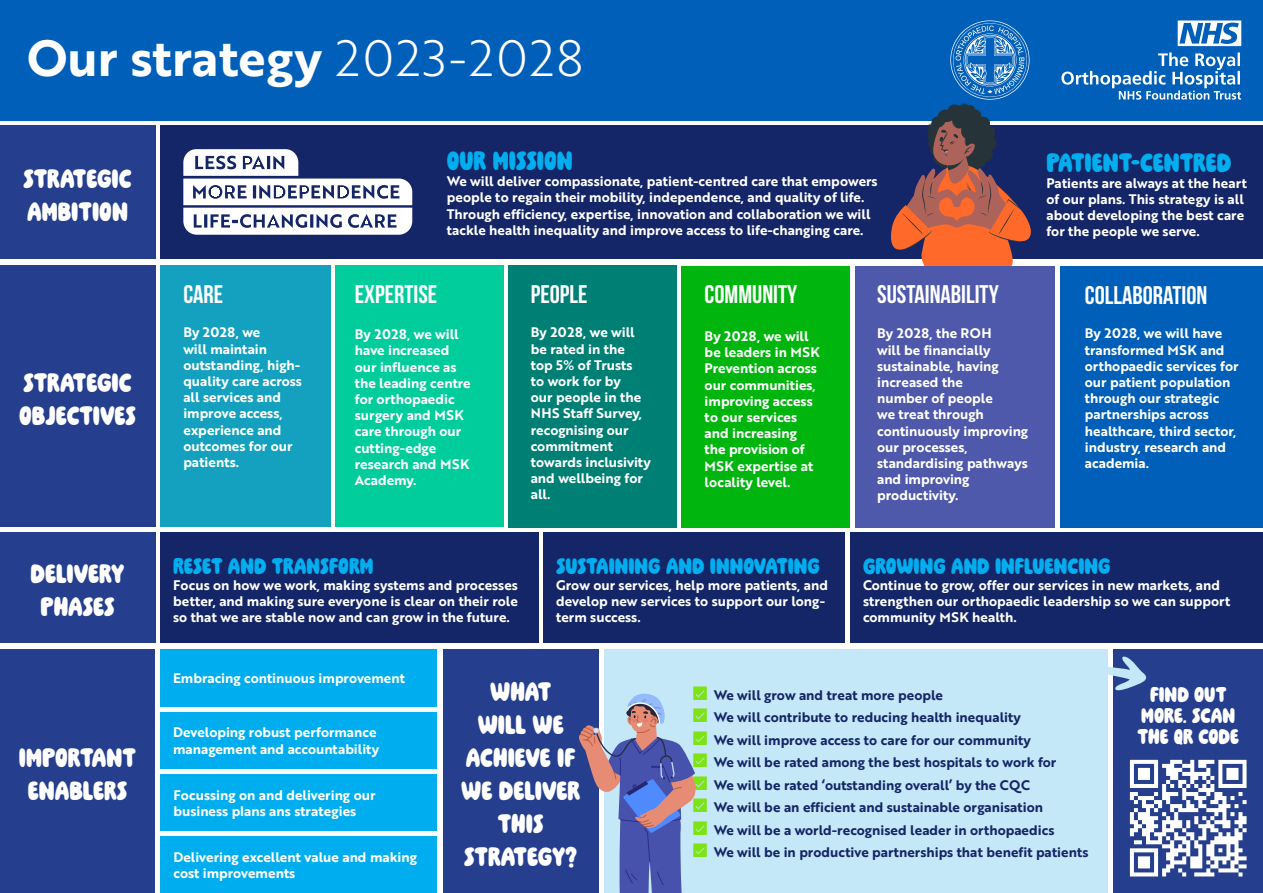
<style>
.page{position:relative;width:1263px;height:893px;background:#fff}
.page>*{position:absolute;margin:0;border:0;box-sizing:border-box;transform-origin:0 0}
.t1{font:49.5px "Brother 1816 Bold";color:#fff}
.t2{font:30px/33px "Painde Mie";color:#fff}
.t3{font:30px "Painde Mie";color:#00aeef}
.t4{font:25.5px "Painde Mie";color:#00aeef}
.t5{font:25.5px "Bebas Neue";color:#fff}
.t6{font:24px/21px "Painde Mie";color:#fff;text-align:center}
.t7{font:13.5px/16.2px "Brother 1816 Bold";color:#fff}
.t8{font:13.5px "Brother 1816 Bold";color:#142667}
.s1{font-family:"Brother 1816 Light"}
</style>
<div class="page">
<div style="left:1113px;top:649px;width:150px;height:244px;background:#253f8e"></div>
<div style="left:160px;top:125px;width:1103px;height:134px;background:#142667"></div>
<div style="left:0;top:0;width:1263px;height:120px;background:#005fb9"></div>
<svg style="left:1061px;top:53px;width:180px;height:47px"></svg>
<svg style="left:1178px;top:20px;width:63px;height:26px"></svg>
<div style="left:0;top:125px;width:155px;height:134px;background:#253f8e"></div>
<svg style="left:183px;top:149px;width:229px;height:86px"></svg>
<div style="left:0;top:533px;width:155px;height:110px;background:#253f8e"></div>
<div style="left:160px;top:533px;width:379px;height:110px;background:#142667"></div>
<div style="left:543px;top:533px;width:302px;height:110px;background:#142667"></div>
<div style="left:850px;top:533px;width:413px;height:110px;background:#142667"></div>
<div style="left:0;top:649px;width:155px;height:244px;background:#253f8e"></div>
<svg style="left:1130px;top:760px;width:116px;height:116px"></svg>
<svg style="left:888px;top:20px;width:147px;height:246px"></svg>
<div style="left:160px;top:265px;width:170px;height:262px;background:#14a1bf"></div>
<div style="left:335px;top:265px;width:168px;height:262px;background:#00cc9c"></div>
<div style="left:508px;top:265px;width:169px;height:262px;background:#008075"></div>
<div style="left:682px;top:266px;width:168px;height:261px;background:#00b50d"></div>
<div style="left:855px;top:266px;width:199px;height:261px;background:#4f59ab"></div>
<div style="left:1060px;top:266px;width:203px;height:261px;background:#005fb9"></div>
<div style="left:0;top:265px;width:155px;height:262px;background:#253f8e"></div>
<div style="left:160px;top:649px;width:277px;height:58px;background:#00aeef"></div>
<div style="left:160px;top:713px;width:277px;height:56px;background:#00aeef"></div>
<div style="left:161px;top:775px;width:276px;height:56px;background:#00aeef"></div>
<div style="left:161px;top:837px;width:276px;height:56px;background:#00aeef"></div>
<div style="left:443px;top:649px;width:155px;height:244px;background:#253f8e"></div>
<div style="left:604px;top:649px;width:504px;height:244px;background:#c4e8f7"></div>
<svg style="left:1108px;top:656px;width:39px;height:35px"></svg>
<svg style="left:579px;top:686px;width:117px;height:207px"></svg>
<p class="t1" style="left:27px;top:21px;width:558px">Our strategy <span class="s1">2023-2028</span></p>
<p class="t2" style="left:23px;top:163px;width:110px">STRATEGIC<br>AMBITION</p>
<p class="t2" style="left:19px;top:367px;width:118px">STRATEGIC<br>OBJECTIVES</p>
<p class="t3" style="left:447px;top:145px;width:128px">OUR MISSION</p>
<p class="t7" style="left:447px;top:173px;width:432px">We will deliver compassionate, patient-centred care that empowers people to regain their mobility, independence, and quality of life.<br>Through efficiency, expertise, innovation and collaboration we will tackle health inequality and improve access to life-changing care.</p>
<p class="t5" style="left:183px;top:280px;width:41px">CARE</p>
<p class="t5" style="left:531px;top:280px;width:58px">PEOPLE</p>
<p class="t5" style="left:705px;top:280px;width:94px">COMMUNITY</p>
<p class="t5" style="left:877px;top:280px;width:123px">SUSTAINABILITY</p>
<p class="t7" style="left:355px;top:326px;width:117px">By 2028, we will have increased our influence as the leading centre for orthopaedic surgery and MSK care through our cutting-edge research and MSK<br>Academy.</p>
<p class="t5" style="left:355px;top:280px;width:84px">EXPERTISE</p>
<p class="t7" style="left:183px;top:324px;width:120px">By 2028, we<br>will maintain outstanding, high&shy;quality care across all services and improve access, experience and outcomes for our patients.</p>
<p class="t7" style="left:531px;top:324px;width:122px">By 2028, we will be rated in the<br>top 5% of Trusts<br>to work for by<br>our people in the<br>NHS Staff Survey, recognising our commitment towards inclusivity and wellbeing for all.</p>
<p class="t7" style="left:705px;top:328px;width:117px">By 2028, we will be leaders in MSK<br>Prevention across our communities, improving access to our services and increasing the provision of<br>MSK expertise at locality level.</p>
<p class="t7" style="left:877px;top:325px;width:153px">By 2028, the ROH<br>will be financially sustainable, having increased the<br>number of people<br>we treat through continuously improving our processes, standardising pathways and improving productivity.</p>
<p class="t3" style="left:1046px;top:146px;width:186px">PATIENT-CENTRED</p>
<p class="t7" style="left:1046px;top:174px;width:202px">Patients are always at the heart of our plans. This strategy is all about developing the best care for the people we serve.</p>
<p class="t5" style="left:1085px;top:281px;width:124px">COLLABORATION</p>
<p class="t7" style="left:1085px;top:325px;width:155px">By 2028, we will have transformed MSK and orthopaedic services for our patient population through our strategic partnerships across healthcare, third sector, industry, research and academia.</p>
<p class="t2" style="left:31px;top:558px;width:95px;text-align:center">DELIVERY<br>PHASES</p>
<p class="t4" style="left:173px;top:552px;width:202px">RESET AND TRANSFORM</p>
<p class="t7" style="left:173px;top:577px;width:346px;text-align:justify">Focus on how we work, making systems and processes better, and making sure everyone is clear on their role so that we are stable now and can grow in the future.</p>
<p class="t4" style="left:556px;top:552px;width:265px">SUSTAINING AND INNOVATING</p>
<p class="t7" style="left:556px;top:577px;width:273px">Grow our services, help more patients, and develop new services to support our long&shy;term success.</p>
<p class="t4" style="left:863px;top:552px;width:249px">GROWING AND INFLUENCING</p>
<p class="t7" style="left:863px;top:577px;width:369px">Continue to grow, offer our services in new markets, and strengthen our orthopaedic leadership so we can support community MSK health.</p>
<p class="t2" style="left:19px;top:741px;width:119px">IMPORTANT</p>
<p class="t2" style="left:28px;top:774px;width:101px">ENABLERS</p>
<p class="t7" style="left:173px;top:669px;width:233px">Embracing continuous improvement</p>
<p class="t7" style="left:173px;top:724px;width:207px">Developing robust performance management and accountability</p>
<p class="t7" style="left:173px;top:786px;width:203px">Focussing on and delivering our business plans ans strategies</p>
<p class="t7" style="left:173px;top:848px;width:245px">Delivering excellent value and making cost improvements</p>
<p class="t2" style="left:461px;top:676px;width:120px;text-align:center">WHAT<br>WILL WE<br>ACHIEVE IF<br>WE DELIVER<br>THIS<br>STRATEGY?</p>
<p class="t8" style="left:714px;top:685px;width:231px">We will grow and treat more people</p>
<p class="t8" style="left:714px;top:707px;width:309px">We will contribute to reducing health inequality</p>
<p class="t8" style="left:714px;top:730px;width:319px">We will improve access to care for our community</p>
<p class="t8" style="left:714px;top:752px;width:344px">We will be rated among the best hospitals to work for</p>
<p class="t8" style="left:714px;top:775px;width:318px">We will be rated ‘outstanding overall’ by the CQC</p>
<p class="t8" style="left:714px;top:797px;width:331px">We will be an efficient and sustainable organisation</p>
<p class="t8" style="left:714px;top:820px;width:342px">We will be a world-recognised leader in orthopaedics</p>
<p class="t8" style="left:714px;top:842px;width:376px">We will be in productive partnerships that benefit patients</p>
<p class="t6" style="left:1137px;top:685px;width:103px">FIND OUT<br>MORE. SCAN<br>THE QR CODE</p>
</div>
